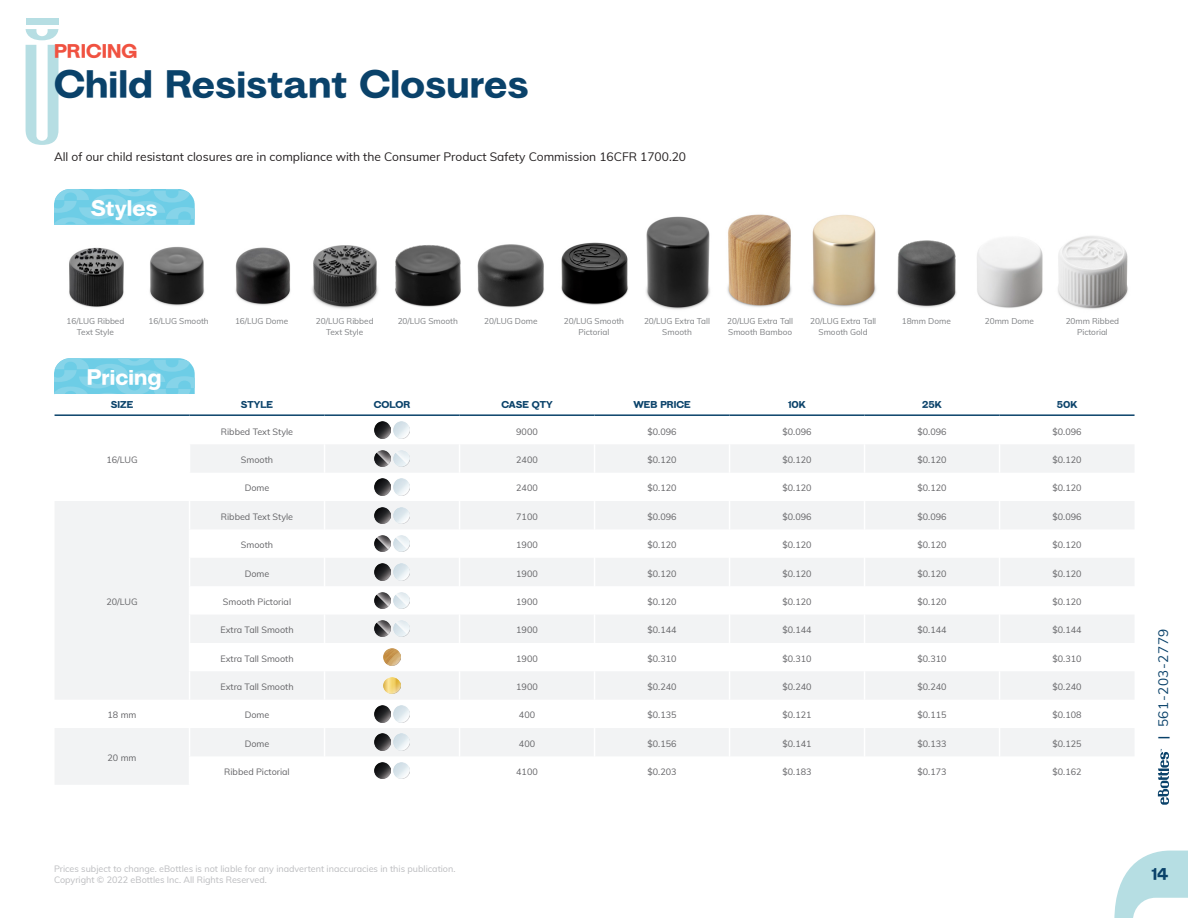
<style>
.page{position:relative;width:1188px;height:918px;background:#fff}
.page>*{position:absolute;margin:0;border:0;box-sizing:border-box;transform-origin:0 0}
.t1{font:42px "BN Times Gothic";color:#0a426a}
.TABLE__BOTTOM_NUMBE{font:23.85px "BN Times Gothic";color:#fff}
.t2{font:21px "BN Times Gothic";color:#f05241}
.t3{font:18px "BN Times Gothic";color:#0a426a}
.t4{font:13.5px "Muli";letter-spacing:.04em;color:#0a426a}
.t5{font:12px "Muli";color:#231f20}
.t6{font:10.5px "BN Times Gothic";color:#0a426a}
.t7{font:9px "Muli";color:#636366}
.t8{font:9px/10.8px "Muli";color:#bbbcbf}
.t9{font:8.25px/10.5px "Muli";color:#7e8083;text-align:center}
.s1{font-family:"BN Times Gothic"}
</style>
<div class="page">
<svg style="left:1158px;top:749px;width:11px;height:56px"></svg>
<svg style="left:1114px;top:851px;width:74px;height:67px"></svg>
<div style="left:26px;top:18px;width:32px;height:7px;background:#b6dee3"></div>
<svg style="left:26px;top:29px;width:32px;height:116px"></svg>
<svg style="left:54px;top:189px;width:141px;height:36px;background:#7cd1e7"></svg>
<img style="left:69px;top:242px;width:559px;height:67px">
<img style="left:646px;top:214px;width:230px;height:96px">
<img style="left:897px;top:236px;width:231px;height:73px">
<svg style="left:54px;top:358px;width:1080px;height:427px"></svg>
<hr style="left:55px;top:414px;width:135px;height:2px;background:#0a426a">
<hr style="left:190px;top:414px;width:135px;height:2px;background:#0a426a">
<hr style="left:325px;top:414px;width:135px;height:2px;background:#0a426a">
<hr style="left:460px;top:414px;width:135px;height:2px;background:#0a426a">
<hr style="left:595px;top:414px;width:135px;height:2px;background:#0a426a">
<hr style="left:730px;top:414px;width:135px;height:2px;background:#0a426a">
<hr style="left:865px;top:414px;width:135px;height:2px;background:#0a426a">
<hr style="left:1000px;top:414px;width:135px;height:2px;background:#0a426a">
<img style="left:374px;top:422px;width:17px;height:16px">
<img style="left:393px;top:422px;width:17px;height:16px">
<img style="left:374px;top:450px;width:17px;height:17px">
<img style="left:393px;top:450px;width:17px;height:17px">
<img style="left:374px;top:479px;width:17px;height:16px">
<img style="left:393px;top:479px;width:17px;height:16px">
<img style="left:374px;top:507px;width:17px;height:17px">
<img style="left:393px;top:507px;width:17px;height:17px">
<img style="left:374px;top:535px;width:17px;height:17px">
<img style="left:393px;top:535px;width:17px;height:17px">
<img style="left:374px;top:564px;width:17px;height:16px">
<img style="left:393px;top:564px;width:17px;height:16px">
<img style="left:374px;top:592px;width:17px;height:17px">
<img style="left:393px;top:592px;width:17px;height:17px">
<img style="left:374px;top:620px;width:17px;height:17px">
<img style="left:393px;top:620px;width:17px;height:17px">
<img style="left:384px;top:649px;width:16px;height:16px">
<img style="left:384px;top:677px;width:16px;height:17px">
<img style="left:374px;top:706px;width:17px;height:16px">
<img style="left:393px;top:706px;width:17px;height:16px">
<img style="left:374px;top:734px;width:17px;height:16px">
<img style="left:393px;top:734px;width:17px;height:16px">
<img style="left:374px;top:762px;width:17px;height:17px">
<img style="left:393px;top:762px;width:17px;height:17px">
<p class="t2" style="left:54px;top:40px;width:85px">PRICING</p>
<p class="t1" style="left:54px;top:62px;width:476px">Child Resistant Closures</p>
<p class="t5" style="left:54px;top:148px;width:634px">All of our child resistant closures are in compliance with the Consumer Product Safety Commission 16CFR 1700.20</p>
<p class="TABLE__BOTTOM_NUMBE" style="left:91px;top:195px;width:68px">Styles</p>
<p class="t9" style="left:67px;top:316px;width:59px">16/LUG Ribbed</p>
<p class="t9" style="left:77px;top:326px;width:39px">Text Style</p>
<p class="t9" style="left:148px;top:316px;width:62px">16/LUG Smooth</p>
<p class="t9" style="left:235px;top:316px;width:55px">16/LUG Dome</p>
<p class="t9" style="left:316px;top:316px;width:59px">20/LUG Ribbed</p>
<p class="t9" style="left:326px;top:326px;width:39px">Text Style</p>
<p class="TABLE__BOTTOM_NUMBE" style="left:87px;top:364px;width:76px">Pricing</p>
<p class="t9" style="left:398px;top:316px;width:62px">20/LUG Smooth</p>
<p class="t9" style="left:484px;top:316px;width:55px">20/LUG Dome</p>
<p class="t9" style="left:564px;top:316px;width:62px">20/LUG Smooth<br>Pictorial</p>
<p class="t9" style="left:644px;top:316px;width:68px">20/LUG Extra Tall</p>
<p class="t9" style="left:662px;top:326px;width:31px">Smooth</p>
<p class="t9" style="left:727px;top:316px;width:68px">20/LUG Extra Tall</p>
<p class="t9" style="left:728px;top:326px;width:65px">Smooth Bamboo</p>
<p class="t9" style="left:810px;top:316px;width:68px">20/LUG Extra Tall</p>
<p class="t9" style="left:819px;top:326px;width:51px">Smooth Gold</p>
<p class="t9" style="left:902px;top:316px;width:51px">18mm Dome</p>
<p class="t9" style="left:985px;top:316px;width:51px">20mm Dome</p>
<p class="t9" style="left:1066px;top:316px;width:55px">20mm Ribbed</p>
<p class="t9" style="left:1077px;top:326px;width:32px">Pictorial</p>
<p class="t6" style="left:111px;top:399px;width:24px">SIZE</p>
<p class="t6" style="left:241px;top:399px;width:34px">STYLE</p>
<p class="t6" style="left:374px;top:399px;width:38px">COLOR</p>
<p class="t6" style="left:501px;top:399px;width:53px">CASE QTY</p>
<p class="t6" style="left:633px;top:399px;width:59px">WEB PRICE</p>
<p class="t6" style="left:788px;top:399px;width:19px">10K</p>
<p class="t6" style="left:922px;top:399px;width:21px">25K</p>
<p class="t6" style="left:1057px;top:399px;width:22px">50K</p>
<p class="t7" style="left:106px;top:453px;width:33px">16/LUG</p>
<p class="t7" style="left:106px;top:595px;width:33px">20/LUG</p>
<p class="t7" style="left:221px;top:425px;width:74px">Ribbed Text Style</p>
<p class="t7" style="left:516px;top:425px;width:23px">9000</p>
<p class="t7" style="left:648px;top:425px;width:31px">$0.096</p>
<p class="t7" style="left:783px;top:425px;width:31px">$0.096</p>
<p class="t7" style="left:918px;top:425px;width:31px">$0.096</p>
<p class="t7" style="left:1053px;top:425px;width:31px">$0.096</p>
<p class="t7" style="left:241px;top:453px;width:34px">Smooth</p>
<p class="t7" style="left:516px;top:453px;width:23px">2400</p>
<p class="t7" style="left:648px;top:453px;width:31px">$0.120</p>
<p class="t7" style="left:783px;top:453px;width:31px">$0.120</p>
<p class="t7" style="left:918px;top:453px;width:31px">$0.120</p>
<p class="t7" style="left:1053px;top:453px;width:31px">$0.120</p>
<p class="t7" style="left:245px;top:482px;width:26px">Dome</p>
<p class="t7" style="left:516px;top:482px;width:23px">2400</p>
<p class="t7" style="left:648px;top:482px;width:31px">$0.120</p>
<p class="t7" style="left:783px;top:482px;width:31px">$0.120</p>
<p class="t7" style="left:918px;top:482px;width:31px">$0.120</p>
<p class="t7" style="left:1053px;top:482px;width:31px">$0.120</p>
<p class="t7" style="left:221px;top:510px;width:74px">Ribbed Text Style</p>
<p class="t7" style="left:516px;top:510px;width:23px">7100</p>
<p class="t7" style="left:648px;top:510px;width:31px">$0.096</p>
<p class="t7" style="left:783px;top:510px;width:31px">$0.096</p>
<p class="t7" style="left:918px;top:510px;width:31px">$0.096</p>
<p class="t7" style="left:1053px;top:510px;width:31px">$0.096</p>
<p class="t7" style="left:241px;top:538px;width:34px">Smooth</p>
<p class="t7" style="left:516px;top:538px;width:23px">1900</p>
<p class="t7" style="left:648px;top:538px;width:31px">$0.120</p>
<p class="t7" style="left:783px;top:538px;width:31px">$0.120</p>
<p class="t7" style="left:918px;top:538px;width:31px">$0.120</p>
<p class="t7" style="left:1053px;top:538px;width:31px">$0.120</p>
<p class="t7" style="left:245px;top:567px;width:26px">Dome</p>
<p class="t7" style="left:516px;top:567px;width:23px">1900</p>
<p class="t7" style="left:648px;top:567px;width:31px">$0.120</p>
<p class="t7" style="left:783px;top:567px;width:31px">$0.120</p>
<p class="t7" style="left:918px;top:567px;width:31px">$0.120</p>
<p class="t7" style="left:1053px;top:567px;width:31px">$0.120</p>
<p class="t7" style="left:223px;top:595px;width:70px">Smooth Pictorial</p>
<p class="t7" style="left:516px;top:595px;width:23px">1900</p>
<p class="t7" style="left:648px;top:595px;width:31px">$0.120</p>
<p class="t7" style="left:783px;top:595px;width:31px">$0.120</p>
<p class="t7" style="left:918px;top:595px;width:31px">$0.120</p>
<p class="t7" style="left:1053px;top:595px;width:31px">$0.120</p>
<p class="t7" style="left:220px;top:623px;width:75px">Extra Tall Smooth</p>
<p class="t7" style="left:516px;top:623px;width:23px">1900</p>
<p class="t7" style="left:648px;top:623px;width:31px">$0.144</p>
<p class="t7" style="left:783px;top:623px;width:31px">$0.144</p>
<p class="t7" style="left:918px;top:623px;width:31px">$0.144</p>
<p class="t7" style="left:1053px;top:623px;width:31px">$0.144</p>
<p class="t7" style="left:220px;top:652px;width:75px">Extra Tall Smooth</p>
<p class="t7" style="left:516px;top:652px;width:23px">1900</p>
<p class="t7" style="left:648px;top:652px;width:31px">$0.310</p>
<p class="t7" style="left:783px;top:652px;width:31px">$0.310</p>
<p class="t7" style="left:918px;top:652px;width:31px">$0.310</p>
<p class="t7" style="left:1053px;top:652px;width:31px">$0.310</p>
<p class="t7" style="left:220px;top:680px;width:75px">Extra Tall Smooth</p>
<p class="t7" style="left:516px;top:680px;width:23px">1900</p>
<p class="t7" style="left:648px;top:680px;width:31px">$0.240</p>
<p class="t7" style="left:783px;top:680px;width:31px">$0.240</p>
<p class="t7" style="left:918px;top:680px;width:31px">$0.240</p>
<p class="t7" style="left:1053px;top:680px;width:31px">$0.240</p>
<p class="t7" style="left:108px;top:709px;width:30px">18 mm</p>
<p class="t7" style="left:245px;top:709px;width:26px">Dome</p>
<p class="t7" style="left:519px;top:709px;width:18px">400</p>
<p class="t7" style="left:648px;top:709px;width:31px">$0.135</p>
<p class="t7" style="left:783px;top:709px;width:31px">$0.121</p>
<p class="t7" style="left:918px;top:709px;width:31px">$0.115</p>
<p class="t7" style="left:1053px;top:709px;width:31px">$0.108</p>
<p class="t7" style="left:108px;top:751px;width:30px">20 mm</p>
<p class="t7" style="left:245px;top:737px;width:26px">Dome</p>
<p class="t7" style="left:519px;top:737px;width:18px">400</p>
<p class="t7" style="left:648px;top:737px;width:31px">$0.156</p>
<p class="t7" style="left:783px;top:737px;width:31px">$0.141</p>
<p class="t7" style="left:918px;top:737px;width:31px">$0.133</p>
<p class="t7" style="left:1053px;top:737px;width:31px">$0.125</p>
<p class="t7" style="left:224px;top:765px;width:67px">Ribbed Pictorial</p>
<p class="t7" style="left:516px;top:765px;width:23px">4100</p>
<p class="t7" style="left:648px;top:765px;width:31px">$0.203</p>
<p class="t7" style="left:783px;top:765px;width:31px">$0.183</p>
<p class="t7" style="left:918px;top:765px;width:31px">$0.173</p>
<p class="t7" style="left:1053px;top:765px;width:31px">$0.162</p>
<h3 class="t4" style="left:1154px;top:739px;width:112px;rotate:-90deg"><span class="s1">|</span> 561-203-2779</h3>
<p class="t8" style="left:54px;top:863px;width:403px">Prices subject to change. eBottles is not liable for any inadvertent inaccuracies in this publication.<br>Copyright © 2022 eBottles Inc. All Rights Reserved.</p>
<h3 class="t3" style="left:1151px;top:865px;width:19px">14</h3>
</div>
